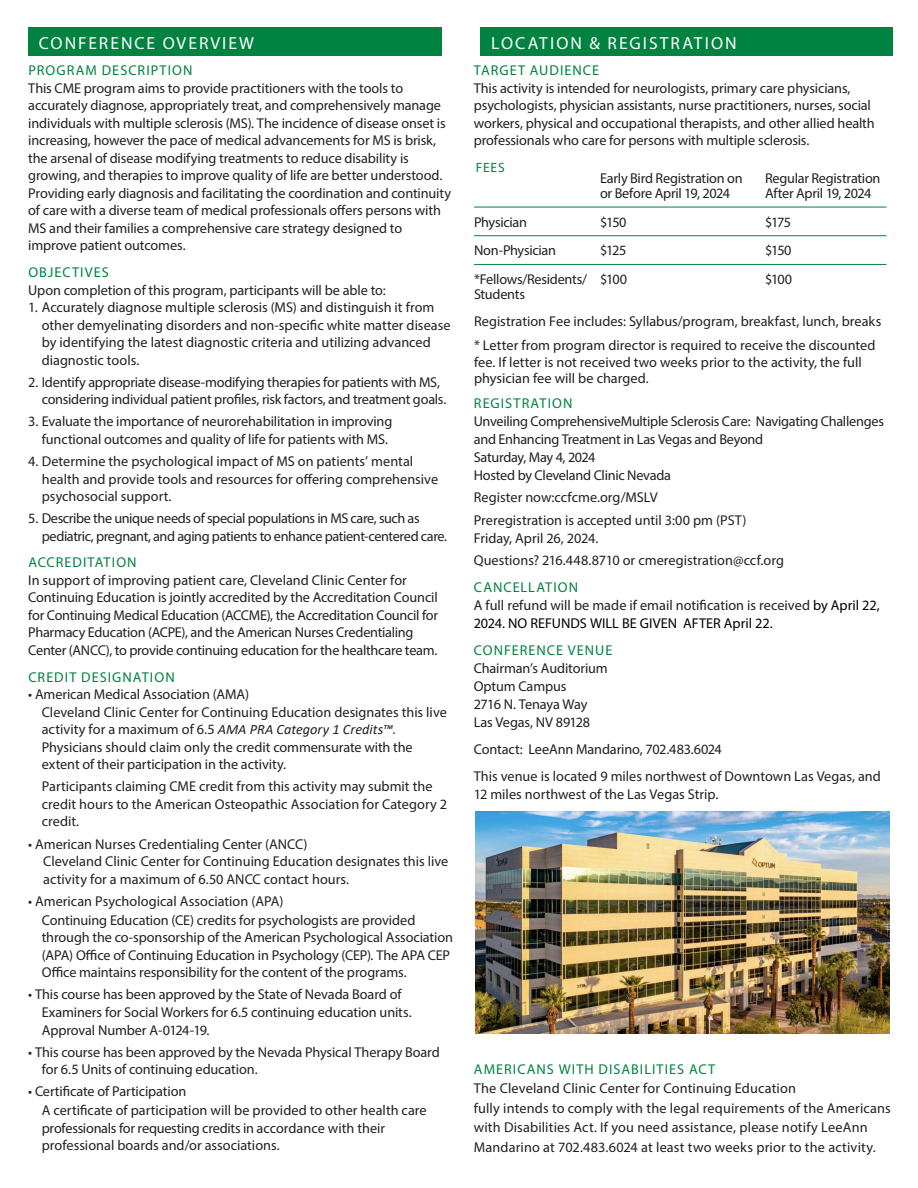
<style>
.page{position:relative;width:918px;height:1188px;background:#fff}
.page>*{position:absolute;margin:0;border:0;box-sizing:border-box;transform-origin:0 0}
.body{font:17.55px "Myriad Pro";letter-spacing:.12em;color:#fff}
.body-2{font:14.25px/17.5px "Myriad Pro";letter-spacing:-.005em;color:#231f20}
.body-3{font:14.25px "Myriad Pro";letter-spacing:.075em;color:#008240}
.body-4{font:14.25px/17.5px "Myriad Pro";letter-spacing:-.03em;color:#231f20}
.body-5{font:13.5px "Myriad Pro";color:#008240}
.s1{font-family:"Calibri";font-style:italic}
.s2{color:#000}
</style>
<div class="page">
<hr style="left:474px;top:207px;width:126px;height:1px;background:#008240">
<hr style="left:600px;top:207px;width:165px;height:1px;background:#008240">
<hr style="left:765px;top:207px;width:122px;height:1px;background:#008240">
<hr style="left:474px;top:235px;width:126px;height:1px;background:#008240">
<hr style="left:600px;top:235px;width:165px;height:1px;background:#008240">
<hr style="left:765px;top:235px;width:122px;height:1px;background:#008240">
<hr style="left:474px;top:264px;width:126px;height:1px;background:#008240">
<hr style="left:600px;top:264px;width:165px;height:1px;background:#008240">
<hr style="left:765px;top:264px;width:122px;height:1px;background:#008240">
<div style="left:28px;top:27px;width:414px;height:28px;background:#008240"></div>
<div style="left:480px;top:27px;width:412px;height:28px;background:#008240"></div>
<img style="left:476px;top:811px;width:413px;height:223px">
<p class="body" style="left:39px;top:32px;width:217px">CONFERENCE OVERVIEW</p>
<p class="body" style="left:491px;top:32px;width:247px">LOCATION &amp; REGISTRATION</p>
<p class="body-3" style="left:474px;top:61px;width:127px">TARGET AUDIENCE</p>
<p class="body-2" style="left:474px;top:79px;width:403px">This activity is intended for neurologists, primary care physicians, psychologists, physician assistants, nurse practitioners, nurses, social workers, physical and occupational therapists, and other allied health professionals who care for persons with multiple sclerosis.</p>
<p class="body-3" style="left:28px;top:61px;width:166px">PROGRAM DESCRIPTION</p>
<p class="body-2" style="left:28px;top:79px;width:424px">This CME program aims to provide practitioners with the tools to accurately diagnose, appropriately treat, and comprehensively manage individuals with multiple sclerosis (MS). The incidence of disease onset is increasing, however the pace of medical advancements for MS is brisk, the arsenal of disease modifying treatments to reduce disability is growing, and therapies to improve quality of life are better understood.<br>Providing early diagnosis and facilitating the coordination and continuity of care with a diverse team of medical professionals offers persons with MS and their families a comprehensive care strategy designed to improve patient outcomes.</p>
<p class="body-3" style="left:28px;top:263px;width:82px">OBJECTIVES</p>
<p class="body-2" style="left:28px;top:281px;width:359px">Upon completion of this program, participants will be able to:</p>
<p class="body-2" style="left:42px;top:298px;width:410px;text-indent:-14px">1. Accurately diagnose multiple sclerosis (MS) and distinguish it from other demyelinating disorders and non-specific white matter disease by identifying the latest diagnostic criteria and utilizing advanced diagnostic tools.</p>
<p class="body-2" style="left:42px;top:373px;width:406px;text-indent:-14px">2. Identify appropriate disease-modifying therapies for patients with MS, considering individual patient profiles, risk factors, and treatment goals.</p>
<p class="body-2" style="left:28px;top:413px;width:366px;text-align:right">3. Evaluate the importance of neurorehabilitation in improving functional outcomes and quality of life for patients with MS.</p>
<p class="body-2" style="left:42px;top:452px;width:398px;text-indent:-14px">4. Determine the psychological impact of MS on patients’ mental health and provide tools and resources for offering comprehensive psychosocial support.</p>
<p class="body-4" style="left:42px;top:509px;width:407px;text-indent:-14px">5. Describe the unique needs of special populations in MS care, such as pediatric, pregnant, and aging patients to enhance patient-centered care.</p>
<p class="body-3" style="left:28px;top:554px;width:110px">ACCREDITATION</p>
<p class="body-2" style="left:28px;top:571px;width:411px">In support of improving patient care, Cleveland Clinic Center for Continuing Education is jointly accredited by the Accreditation Council for Continuing Medical Education (ACCME), the Accreditation Council for Pharmacy Education (ACPE), and the American Nurses Credentialing Center (ANCC), to provide continuing education for the healthcare team.</p>
<p class="body-3" style="left:28px;top:668px;width:148px">CREDIT DESIGNATION</p>
<p class="body-2" style="left:28px;top:685px;width:222px">• American Medical Association (AMA)</p>
<p class="body-2" style="left:42px;top:703px;width:407px">Cleveland Clinic Center for Continuing Education designates this live activity for a maximum of 6.5 <span class="s1">AMA PRA Category 1 Credits™.<br></span>Physicians should claim only the credit commensurate with the extent of their participation in the activity.</p>
<p class="body-2" style="left:42px;top:778px;width:407px">Participants claiming CME credit from this activity may submit the credit hours to the American Osteopathic Association for Category 2 credit.</p>
<p class="body-2" style="left:28px;top:835px;width:281px">• American Nurses Credentialing Center (ANCC)</p>
<p class="body-2" style="left:43px;top:852px;width:407px">Cleveland Clinic Center for Continuing Education designates this live activity for a maximum of 6.50 ANCC contact hours.</p>
<p class="body-2" style="left:28px;top:892px;width:257px">• American Psychological Association (APA)</p>
<p class="body-2" style="left:42px;top:911px;width:413px">Continuing Education (CE) credits for psychologists are provided through the co-sponsorship of the American Psychological Association (APA) Office of Continuing Education in Psychology (CEP). The APA CEP Office maintains responsibility for the content of the programs.</p>
<p class="body-2" style="left:42px;top:986px;width:371px;text-indent:-14px">• This course has been approved by the State of Nevada Board of<br>Examiners for Social Workers for 6.5 continuing education units.<br>Approval Number A-0124-19.</p>
<p class="body-2" style="left:42px;top:1043px;width:400px;text-indent:-14px">• This course has been approved by the Nevada Physical Therapy Board for 6.5 Units of continuing education.</p>
<p class="body-2" style="left:28px;top:1082px;width:160px">• Certificate of Participation</p>
<p class="body-2" style="left:42px;top:1101px;width:387px">A certificate of participation will be provided to other health care professionals for requesting credits in accordance with their professional boards and/or associations.</p>
<p class="body-5" style="left:476px;top:159px;width:31px">FEES</p>
<p class="body-2" style="left:600px;top:171px;width:144px;line-height:15px">Early Bird Registration on or Before April 19, 2024</p>
<p class="body-2" style="left:765px;top:171px;width:117px;line-height:15px">Regular Registration<br>After April 19, 2024</p>
<p class="body-2" style="left:474px;top:213px;width:54px">Physician</p>
<p class="body-2" style="left:600px;top:213px;width:28px">$150</p>
<p class="body-2" style="left:765px;top:213px;width:28px">$175</p>
<p class="body-2" style="left:474px;top:242px;width:84px">Non-Physician</p>
<p class="body-2" style="left:600px;top:242px;width:28px">$125</p>
<p class="body-2" style="left:765px;top:242px;width:28px">$150</p>
<p class="body-2" style="left:474px;top:272px;width:115px;line-height:15px">*Fellows/Residents/<br>Students</p>
<p class="body-2" style="left:600px;top:270px;width:29px">$100</p>
<p class="body-2" style="left:765px;top:270px;width:29px">$100</p>
<p class="body-2" style="left:474px;top:312px;width:409px">Registration Fee includes: Syllabus/program, breakfast, lunch, breaks</p>
<p class="body-2" style="left:474px;top:337px;width:403px;line-height:16.5px">* Letter from program director is required to receive the discounted fee. If letter is not received two weeks prior to the activity, the full physician fee will be charged.</p>
<p class="body-3" style="left:474px;top:394px;width:100px">REGISTRATION</p>
<p class="body-2" style="left:474px;top:412px;width:412px;line-height:18px">Unveiling ComprehensiveMultiple Sclerosis Care: Navigating Challenges and Enhancing Treatment in Las Vegas and Beyond</p>
<p class="body-2" style="left:474px;top:448px;width:123px">Saturday, May 4, 2024</p>
<p class="body-2" style="left:474px;top:466px;width:199px">Hosted by Cleveland Clinic Nevada</p>
<p class="body-2" style="left:474px;top:489px;width:185px">Register now:ccfcme.org/MSLV</p>
<p class="body-2" style="left:474px;top:511px;width:274px;line-height:18px">Preregistration is accepted until 3:00 pm (PST)<br>Friday, April 26, 2024.</p>
<p class="body-2" style="left:474px;top:552px;width:312px">Questions? 216.448.8710 or cmeregistration@ccf.org</p>
<p class="body-3" style="left:474px;top:579px;width:106px">CANCELLATION</p>
<p class="body-2" style="left:474px;top:596px;width:407px;line-height:18px">A full refund will be made if email notification is received <span class="s2">by April 22,<br>2024. NO REFUNDS WILL BE GIVEN AFTER April 22.</span></p>
<p class="body-3" style="left:474px;top:642px;width:140px">CONFERENCE VENUE</p>
<p class="body-2" style="left:474px;top:660px;width:136px">Chairman’s Auditorium</p>
<p class="body-2" style="left:474px;top:678px;width:94px">Optum Campus</p>
<p class="body-2" style="left:474px;top:695px;width:118px;line-height:18px">2716 N. Tenaya Way<br>Las Vegas, NV 89128</p>
<p class="body-2" style="left:474px;top:741px;width:250px">Contact: LeeAnn Mandarino, 702.483.6024</p>
<p class="body-2" style="left:474px;top:767px;width:409px;line-height:18px">This venue is located 9 miles northwest of Downtown Las Vegas, and<br>12 miles northwest of the Las Vegas Strip.</p>
<p class="body-3" style="left:474px;top:1060px;width:243px">AMERICANS WITH DISABILITIES ACT</p>
<p class="body-2" style="left:474px;top:1079px;width:419px;line-height:19.5px">The Cleveland Clinic Center for Continuing Education<br>fully intends to comply with the legal requirements of the Americans with Disabilities Act. If you need assistance, please notify LeeAnn Mandarino at 702.483.6024 at least two weeks prior to the activity.</p>
</div>
